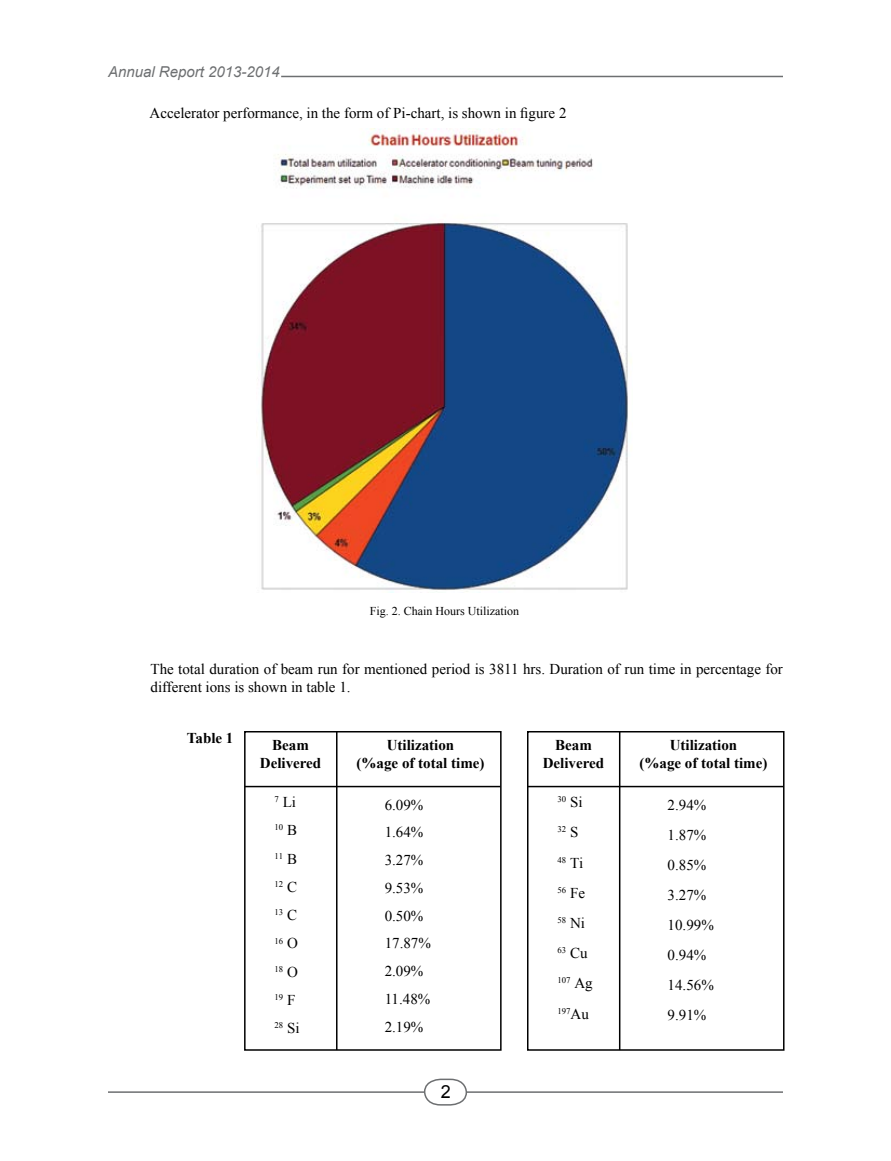
<style>
.page{position:relative;width:891px;height:1161px;background:#fff}
.page>*{position:absolute;margin:0;border:0;box-sizing:border-box;transform-origin:0 0}
.t1{font:18px "Arial";color:#000}
.t2{font:15px/27.8px "Times New Roman";color:#000}
.t3{font:700 15px/18px "Times New Roman";color:#000;text-align:center}
.t4{font:italic 15px "Arial";color:#6d6f71}
.t5{font:12px "Times New Roman";color:#000}
.t6{font:8.7px "Times New Roman";color:#000}
.s1{font-size:15px}
</style>
<div class="page">
<hr style="left:281px;top:76px;width:502px;height:1px;background:#6d6f71">
<hr style="left:108px;top:1091px;width:675px;height:2px;background:#6d6f71">
<svg style="left:423px;top:1078px;width:45px;height:28px"></svg>
<div style="left:244px;top:731px;width:258px;height:320px;border:2px solid #000"></div>
<hr style="left:336px;top:731px;width:2px;height:319px;background:#000">
<hr style="left:245px;top:786px;width:255px;height:1px;background:#000">
<div style="left:527px;top:731px;width:258px;height:320px;border:2px solid #000"></div>
<hr style="left:619px;top:731px;width:1px;height:319px;background:#000">
<hr style="left:528px;top:786px;width:255px;height:1px;background:#000">
<img style="left:259px;top:129px;width:373px;height:464px">
<p class="t4" style="left:108px;top:62px;width:173px">Annual Report 2013-2014</p>
<p class="t2" style="left:150px;top:99px;width:418px">Accelerator performance, in the form of Pi-chart, is shown in figure 2</p>
<p class="t5" style="left:370px;top:603px;width:151px">Fig. 2. Chain Hours Utilization</p>
<p class="t2" style="left:151px;top:659px;width:634px;line-height:18px">The total duration of beam run for mentioned period is 3811 hrs. Duration of run time in percentage for different ions is shown in table 1.</p>
<p class="t3" style="left:187px;top:728px;width:48px">Table 1</p>
<p class="t3" style="left:260px;top:735px;width:63px">Beam<br>Delivered</p>
<p class="t2" style="left:275px;top:788px;width:23px"><sup>7</sup> Li</p>
<p class="t6" style="left:275px;top:822px;width:24px">10 <span class="s1">B</span></p>
<p class="t6" style="left:275px;top:850px;width:24px">11 <span class="s1">B</span></p>
<p class="t6" style="left:275px;top:878px;width:24px">12 <span class="s1">C</span></p>
<p class="t6" style="left:275px;top:906px;width:24px">13 <span class="s1">C</span></p>
<p class="t6" style="left:275px;top:935px;width:25px">16 <span class="s1">O</span></p>
<p class="t6" style="left:275px;top:963px;width:25px">18 <span class="s1">O</span></p>
<p class="t6" style="left:275px;top:991px;width:22px">19 <span class="s1">F</span></p>
<p class="t6" style="left:275px;top:1020px;width:27px">28 <span class="s1">Si</span></p>
<p class="t3" style="left:357px;top:735px;width:129px">Utilization<br>(%age of total time)</p>
<p class="t2" style="left:385px;top:791px;width:48px">6.09%<br>1.64%<br>3.27%<br>9.53%<br>0.50%<br>17.87%<br>2.09%<br>11.48%<br>2.19%</p>
<p class="t1" style="left:441px;top:1080px;width:12px">2</p>
<p class="t3" style="left:543px;top:735px;width:63px">Beam<br>Delivered</p>
<p class="t6" style="left:558px;top:793px;width:27px">30 <span class="s1">Si</span></p>
<p class="t6" style="left:558px;top:824px;width:22px">32 <span class="s1">S</span></p>
<p class="t6" style="left:558px;top:854px;width:27px">48 <span class="s1">Ti</span></p>
<p class="t6" style="left:558px;top:884px;width:29px">56 <span class="s1">Fe</span></p>
<p class="t6" style="left:558px;top:914px;width:29px">58 <span class="s1">Ni</span></p>
<p class="t6" style="left:558px;top:944px;width:31px">63 <span class="s1">Cu</span></p>
<p class="t6" style="left:558px;top:975px;width:37px">107 <span class="s1">Ag</span></p>
<p class="t6" style="left:558px;top:1005px;width:33px">197<span class="s1">Au</span></p>
<p class="t3" style="left:640px;top:735px;width:129px">Utilization<br>(%age of total time)</p>
<p class="t2" style="left:668px;top:789px;width:48px;line-height:30px">2.94%<br>1.87%<br>0.85%<br>3.27%<br>10.99%<br>0.94%<br>14.56%<br>9.91%</p>
</div>
